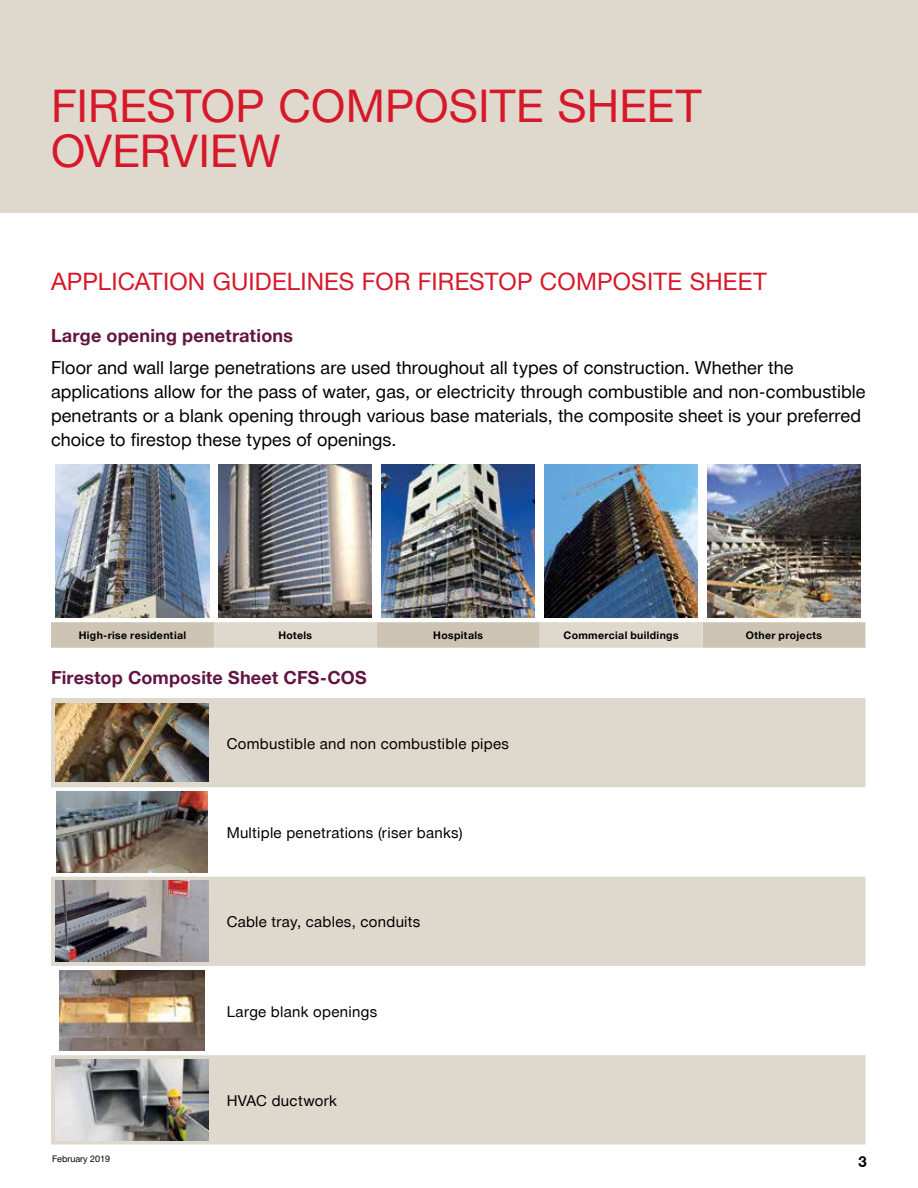
<style>
.page{position:relative;width:918px;height:1188px;background:#fff}
.page>*{position:absolute;margin:0;border:0;box-sizing:border-box;transform-origin:0 0}
.t1{font:45px/45px "Hilti";letter-spacing:.005em;color:#d7182a}
.t2{font:24px "Hilti";letter-spacing:.01em;color:#d7182a}
.t3{font:18px/24px "Hilti";letter-spacing:.005em;color:#000}
.t4{font:700 18px "Hilti";letter-spacing:.01em;color:#621541}
.t5{font:15px "Hilti";letter-spacing:.02em;color:#000}
.t6{font:700 15px "Hilti";color:#000}
.t7{font:700 10.5px "Hilti";letter-spacing:.03em;color:#000}
.t8{font:9px "Hilti";color:#000}
</style>
<div class="page">
<div style="left:0;top:0;width:918px;height:213px;background:#ded8cd"></div>
<svg style="left:51px;top:622px;width:814px;height:26px;background:#d4ccbe"></svg>
<img style="left:56px;top:465px;width:153px;height:153px">
<img style="left:219px;top:465px;width:153px;height:153px">
<img style="left:382px;top:465px;width:153px;height:153px">
<img style="left:545px;top:465px;width:153px;height:153px">
<img style="left:707px;top:465px;width:154px;height:153px">
<svg style="left:51px;top:698px;width:814px;height:446px;fill:#ded8cd"></svg>
<img style="left:55px;top:704px;width:153px;height:78px">
<img style="left:56px;top:792px;width:151px;height:80px">
<img style="left:55px;top:881px;width:153px;height:81px">
<img style="left:59px;top:970px;width:146px;height:81px">
<img style="left:55px;top:1059px;width:153px;height:81px">
<h1 class="t1" style="left:51px;top:82px;width:652px">FIRESTOP COMPOSITE SHEET<br>OVERVIEW</h1>
<h2 class="t2" style="left:51px;top:265px;width:717px">APPLICATION GUIDELINES FOR FIRESTOP COMPOSITE SHEET</h2>
<p class="t4" style="left:51px;top:323px;width:244px">Large opening penetrations</p>
<p class="t3" style="left:51px;top:355px;width:816px">Floor and wall large penetrations are used throughout all types of construction. Whether the applications allow for the pass of water, gas, or electricity through combustible and non-combustible penetrants or a blank opening through various base materials, the composite sheet is your preferred choice to firestop these types of openings.</p>
<p class="t7" style="left:79px;top:628px;width:109px">High-rise residential</p>
<p class="t7" style="left:278px;top:628px;width:35px">Hotels</p>
<p class="t7" style="left:433px;top:628px;width:51px">Hospitals</p>
<p class="t7" style="left:564px;top:628px;width:117px">Commercial buildings</p>
<p class="t7" style="left:746px;top:628px;width:78px">Other projects</p>
<p class="t4" style="left:51px;top:664px;width:317px">Firestop Composite Sheet CFS-COS</p>
<p class="t5" style="left:227px;top:733px;width:284px">Combustible and non combustible pipes</p>
<p class="t5" style="left:227px;top:822px;width:237px">Multiple penetrations (riser banks)</p>
<p class="t5" style="left:227px;top:911px;width:195px">Cable tray, cables, conduits</p>
<p class="t5" style="left:227px;top:1001px;width:152px">Large blank openings</p>
<p class="t8" style="left:52px;top:1153px;width:60px">February 2019</p>
<p class="t5" style="left:227px;top:1090px;width:112px">HVAC ductwork</p>
<p class="t6" style="left:859px;top:1151px;width:10px">3</p>
</div>
